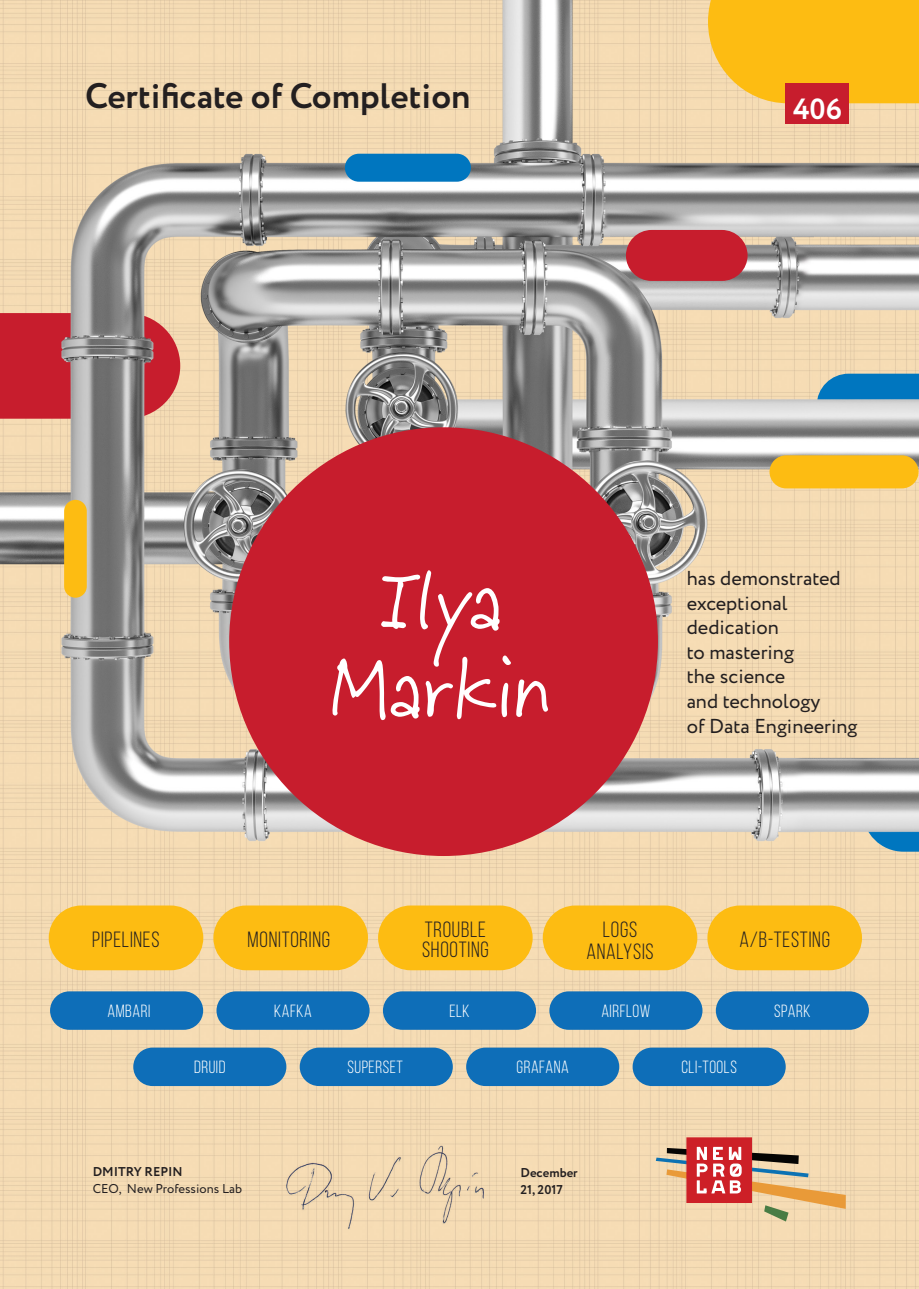
<style>
.page{position:relative;width:919px;height:1289px;background:#fff}
.page>*{position:absolute;margin:0;border:0;box-sizing:border-box;transform-origin:0 0}
.t1{font:87.45px/87.9px "Jeff Script";color:#fff;text-align:center}
.t2{font:700 35.4px "Circe";color:#231f20}
.t3{font:700 29.25px "Circe";color:#fff}
.t4{font:22.05px "Bebas Neue";letter-spacing:.035em;color:#231f20}
.t5{font:20.1px/24.6px "Circe";color:#231f20}
.t6{font:17.7px "Bebas Neue";letter-spacing:.03em;color:#fff}
.t7{font:700 12.75px "Circe";color:#231f20}
.t8{font:12.75px "Circe";color:#231f20}
</style>
<div class="page">
<img style="left:0;top:849px;width:918px;height:439px">
<div style="left:686px;top:1137px;width:66px;height:65px;background:#cd2027"></div>
<svg style="left:655px;top:1146px;width:190px;height:75px"></svg>
<svg style="left:862px;top:849px;width:56px;height:2px"></svg>
<img style="left:0;top:0;width:918px;height:849px">
<div style="left:229px;top:427px;width:429px;height:429px;background:#c71d2d;border-radius:50%"></div>
<div style="left:345px;top:154px;width:126px;height:28px;background:#0076bf;border-radius:14px"></div>
<div style="left:769px;top:455px;width:149px;height:33px;background:#fdbc12;border-radius:17px"></div>
<div style="left:64px;top:500px;width:23px;height:97px;background:#fdbc12;border-radius:11px"></div>
<div style="left:50px;top:991px;width:153px;height:38px;background:#0e6eb8;border-radius:19px"></div>
<div style="left:216px;top:991px;width:153px;height:38px;background:#0e6eb8;border-radius:19px"></div>
<div style="left:133px;top:1047px;width:153px;height:39px;background:#0e6eb8;border-radius:19px"></div>
<div style="left:383px;top:991px;width:153px;height:38px;background:#0e6eb8;border-radius:19px"></div>
<div style="left:300px;top:1047px;width:153px;height:39px;background:#0e6eb8;border-radius:19px"></div>
<div style="left:549px;top:991px;width:153px;height:38px;background:#0e6eb8;border-radius:19px"></div>
<div style="left:466px;top:1047px;width:153px;height:39px;background:#0e6eb8;border-radius:19px"></div>
<div style="left:715px;top:991px;width:153px;height:38px;background:#0e6eb8;border-radius:19px"></div>
<div style="left:632px;top:1047px;width:153px;height:39px;background:#0e6eb8;border-radius:19px"></div>
<div style="left:49px;top:905px;width:154px;height:65px;background:#fdbc12;border-radius:32px"></div>
<div style="left:213px;top:905px;width:155px;height:65px;background:#fdbc12;border-radius:32px"></div>
<div style="left:378px;top:905px;width:154px;height:65px;background:#fdbc12;border-radius:32px"></div>
<div style="left:542px;top:905px;width:155px;height:65px;background:#fdbc12;border-radius:32px"></div>
<div style="left:707px;top:905px;width:154px;height:65px;background:#fdbc12;border-radius:32px"></div>
<svg style="left:708px;top:0;width:210px;height:103px;background:#fcbe1e"></svg>
<div style="left:626px;top:230px;width:121px;height:51px;background:#c71d2d;border-radius:26px"></div>
<div style="left:784px;top:83px;width:64px;height:41px;background:#c71d2d"></div>
<p class="t2" style="left:85px;top:72px;width:387px">Certificate of Completion</p>
<p class="t3" style="left:793px;top:90px;width:51px">406</p>
<p class="t1" style="left:332px;top:568px;width:223px">Ilya<br>Markin</p>
<p class="t5" style="left:686px;top:566px;width:155px">has demonstrated</p>
<p class="t5" style="left:686px;top:591px;width:102px">exceptional</p>
<p class="t5" style="left:686px;top:615px;width:94px">dedication</p>
<p class="t5" style="left:686px;top:640px;width:109px">to mastering</p>
<p class="t5" style="left:686px;top:665px;width:135px">the science and technology</p>
<p class="t5" style="left:686px;top:714px;width:172px">of Data Engineering</p>
<p class="t4" style="left:92px;top:927px;width:69px">PIPELINES</p>
<p class="t4" style="left:247px;top:927px;width:84px">MONITORING</p>
<p class="t4" style="left:424px;top:917px;width:63px">TROUBLE</p>
<p class="t4" style="left:422px;top:937px;width:68px">SHOOTING</p>
<p class="t4" style="left:602px;top:917px;width:36px">LOGS</p>
<p class="t4" style="left:586px;top:939px;width:69px">ANALYSIS</p>
<p class="t4" style="left:739px;top:927px;width:92px">A/B-TESTING</p>
<p class="t6" style="left:108px;top:1001px;width:44px">AMBARI</p>
<p class="t6" style="left:274px;top:1001px;width:39px">KAFKA</p>
<p class="t6" style="left:449px;top:1001px;width:22px">ELK</p>
<p class="t6" style="left:601px;top:1001px;width:51px">AIRFLOW</p>
<p class="t6" style="left:774px;top:1001px;width:38px">SPARK</p>
<p class="t6" style="left:194px;top:1057px;width:33px">DRUID</p>
<p class="t6" style="left:347px;top:1057px;width:57px">SUPERSET</p>
<p class="t6" style="left:516px;top:1057px;width:54px">GRAFANA</p>
<p class="t6" style="left:681px;top:1057px;width:57px">CLI-TOOLS</p>
<p class="t7" style="left:93px;top:1162px;width:91px">DMITRY REPIN</p>
<p class="t8" style="left:93px;top:1180px;width:151px">CEO, New Professions Lab</p>
<p class="t7" style="left:520px;top:1164px;width:59px">December</p>
<p class="t7" style="left:520px;top:1181px;width:44px">21, 2017</p>
</div>
